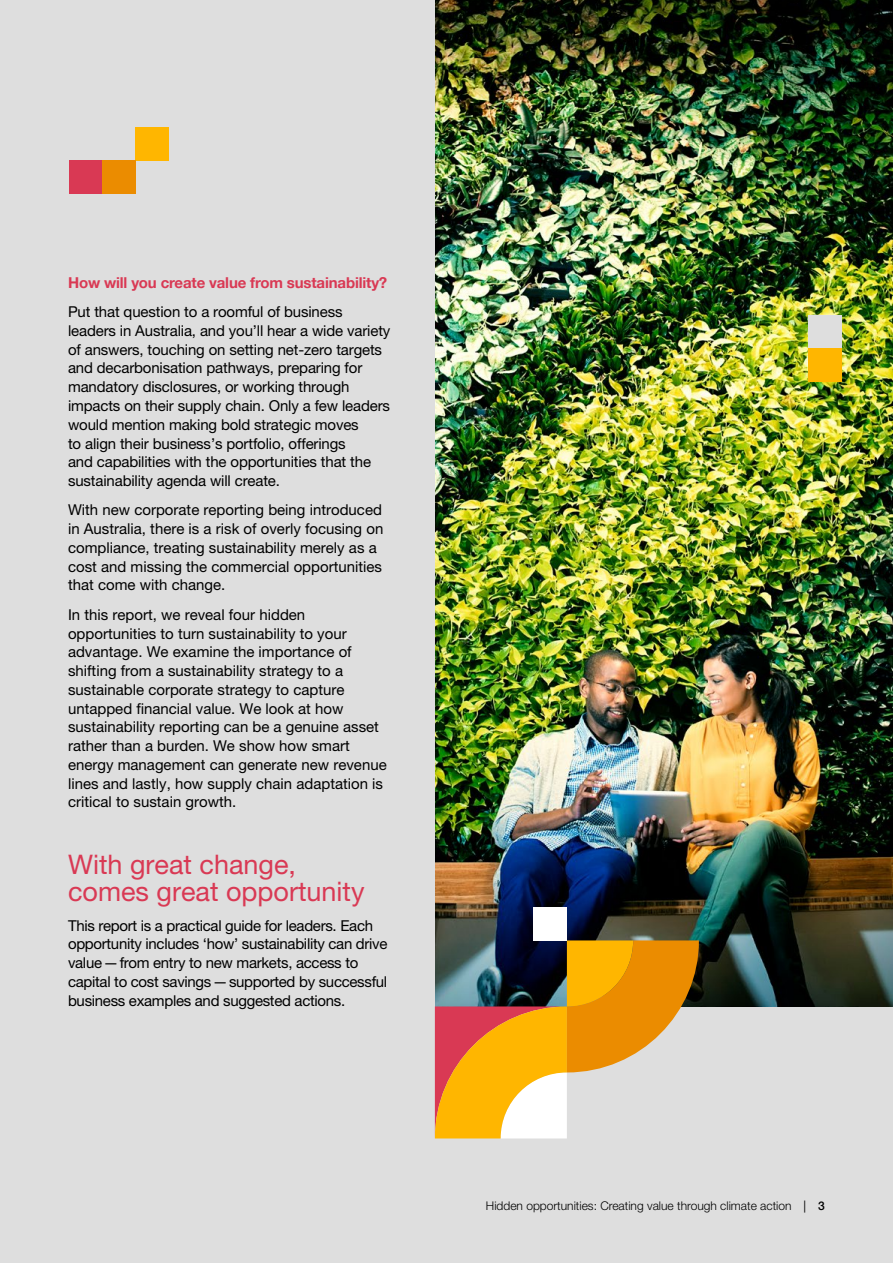
<style>
.page{position:relative;width:893px;height:1263px;background:#dedede}
.page>*{position:absolute;margin:0;border:0;box-sizing:border-box;transform-origin:0 0}
.t1{font:27px/27px "Helvetica Neue LT Pro";color:#d93954}
.t2{font:15px/18.8px "Helvetica Neue LT Pro";letter-spacing:-.01em;color:#000}
.t3{font:700 15px "Helvetica Neue LT Pro";letter-spacing:-.01em;color:#d93954}
.t4{font:300 12px "Helvetica Neue LT Pro";color:#000}
.s1{font-weight:400}
.s2{font-weight:500}
</style>
<div class="page">
<img style="left:435px;top:0;width:458px;height:1007px">
<div style="left:808px;top:315px;width:34px;height:33px;background:#dedede"></div>
<div style="left:808px;top:348px;width:34px;height:33px;background:#ffb600"></div>
<div style="left:69px;top:160px;width:33px;height:34px;background:#d93954"></div>
<div style="left:135px;top:128px;width:33px;height:32px;background:#ffb600"></div>
<div style="left:102px;top:160px;width:33px;height:34px;background:#eb8c00"></div>
<svg style="left:435px;top:940px;width:264px;height:198px"></svg>
<div style="left:534px;top:907px;width:33px;height:33px;background:#fff"></div>
<p class="t3" style="left:68px;top:273px;width:321px">How will you create value from sustainability?</p>
<p class="t2" style="left:68px;top:302px;width:324px">Put that question to a roomful of business leaders in Australia, and you’ll hear a wide variety of answers, touching on setting net-zero targets and decarbonisation pathways, preparing for mandatory disclosures, or working through impacts on their supply chain. Only a few leaders would mention making bold strategic moves<br>to align their business’s portfolio, offerings<br>and capabilities with the opportunities that the sustainability agenda will create.</p>
<p class="t2" style="left:68px;top:500px;width:317px">With new corporate reporting being introduced in Australia, there is a risk of overly focusing on compliance, treating sustainability merely as a cost and missing the commercial opportunities that come with change.</p>
<p class="t2" style="left:68px;top:605px;width:320px">In this report, we reveal four hidden opportunities to turn sustainability to your advantage. We examine the importance of shifting from a sustainability strategy to a sustainable corporate strategy to capture untapped financial value. We look at how sustainability reporting can be a genuine asset rather than a burden. We show how smart energy management can generate new revenue lines and lastly, how supply chain adaptation is critical to sustain growth.</p>
<h1 class="t1" style="left:68px;top:851px;width:298px">With great change, comes great opportunity</h1>
<p class="t2" style="left:68px;top:916px;width:321px">This report is a practical guide for leaders. Each opportunity includes ‘how’ sustainability can drive value—from entry to new markets, access to capital to cost savings—supported by successful business examples and suggested actions.</p>
<p class="t4" style="left:486px;top:1198px;width:340px">Hidden opportunities: Creating value through climate action <span class="s1">|</span> <span class="s2">3</span></p>
</div>
